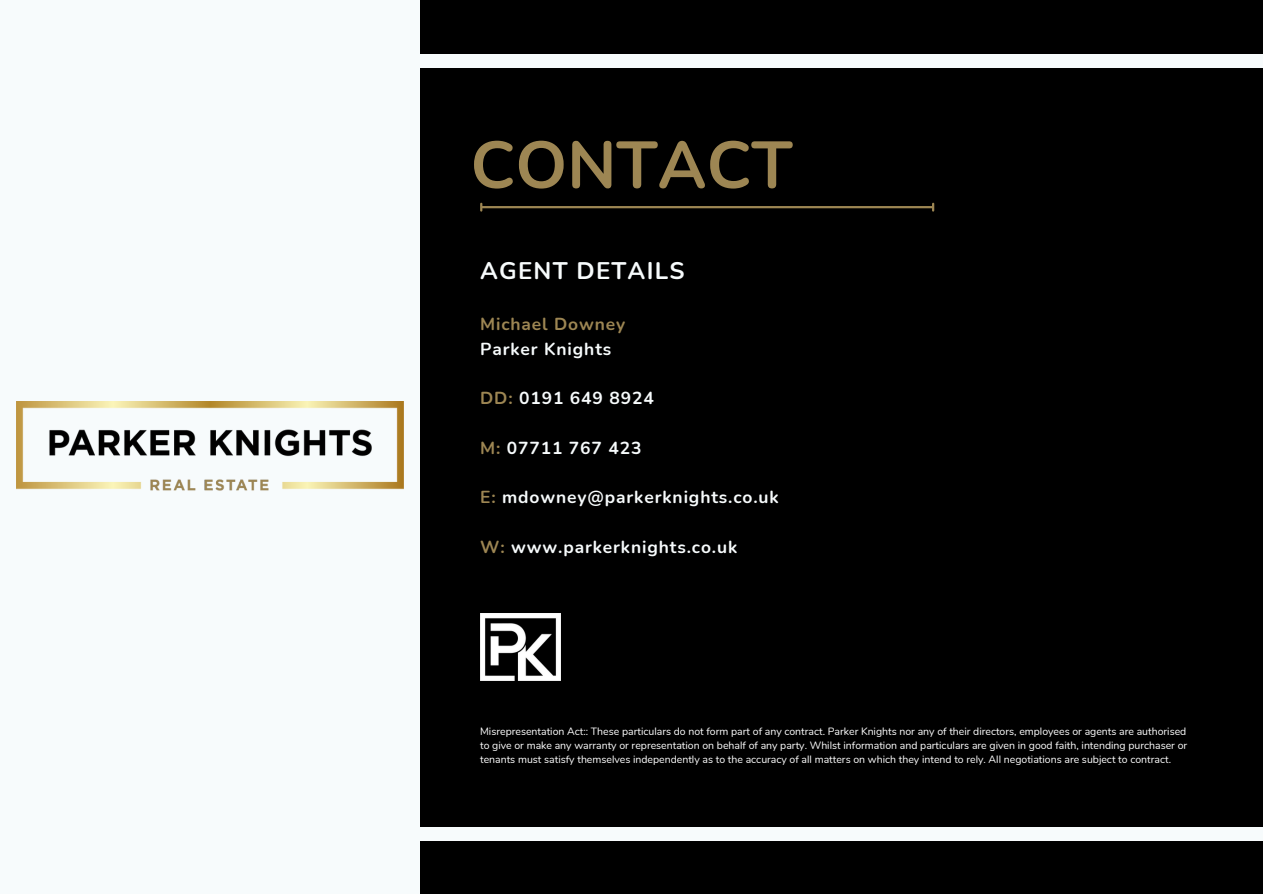
<style>
.page{position:relative;width:1263px;height:894px;background:#fff}
.page>*{position:absolute;margin:0;border:0;box-sizing:border-box;transform-origin:0 0}
.t1{font:700 66px "Nunito";color:#9d8653}
.t2{font:700 24px "Nunito";letter-spacing:.05em;color:#f7fbfc}
.t3{font:700 17.4px "Nunito";letter-spacing:.05em;color:#f7fbfc}
.t4{font:700 17.4px/24.8px "Nunito";letter-spacing:.05em;color:#9d8653}
.t5{font:10.5px/14px "Nunito";color:#fff;text-align:justify}
.s1{color:#f7fbfc}
.s2{color:#9d8653}
</style>
<div class="page">
<div style="left:0;top:0;width:1263px;height:893px;background:#000"></div>
<div style="left:0;top:0;width:420px;height:893px;background:#f7fbfc"></div>
<div style="left:386px;top:54px;width:877px;height:14px;background:#f7fbfc"></div>
<div style="left:390px;top:826px;width:873px;height:14px;background:#f7fbfc"></div>
<img style="left:16px;top:401px;width:387px;height:90px">
<img style="left:480px;top:613px;width:80px;height:66px">
<hr style="left:482px;top:206px;width:450px;height:2px;background:#9d8653">
<svg style="left:480px;top:204px;width:2px;height:6px"></svg>
<svg style="left:932px;top:204px;width:2px;height:6px"></svg>
<h2 class="t1" style="left:470px;top:121px;width:323px">CONTACT</h2>
<h4 class="t2" style="left:480px;top:255px;width:206px">AGENT DETAILS</h4>
<h3 class="t4" style="left:480px;top:312px;width:147px">Michael Downey<br><span class="s1">Parker Knights</span></h3>
<h3 class="t3" style="left:480px;top:386px;width:175px"><span class="s2">DD:</span> 0191 649 8924</h3>
<h4 class="t3" style="left:480px;top:436px;width:163px"><span class="s2">M:</span> 07711 767 423</h4>
<h4 class="t3" style="left:480px;top:485px;width:300px"><span class="s2">E:</span> mdowney@parkerknights.co.uk</h4>
<p class="t3" style="left:480px;top:535px;width:259px"><span class="s2">W:</span> www.parkerknights.co.uk</p>
<p class="t5" style="left:480px;top:724px;width:708px">Misrepresentation Act:: These particulars do not form part of any contract. Parker Knights nor any of their directors, employees or agents are authorised to give or make any warranty or representation on behalf of any party. Whilst information and particulars are given in good faith, intending purchaser or tenants must satisfy themselves independently as to the accuracy of all matters on which they intend to rely. All negotiations are subject to contract.</p>
</div>
